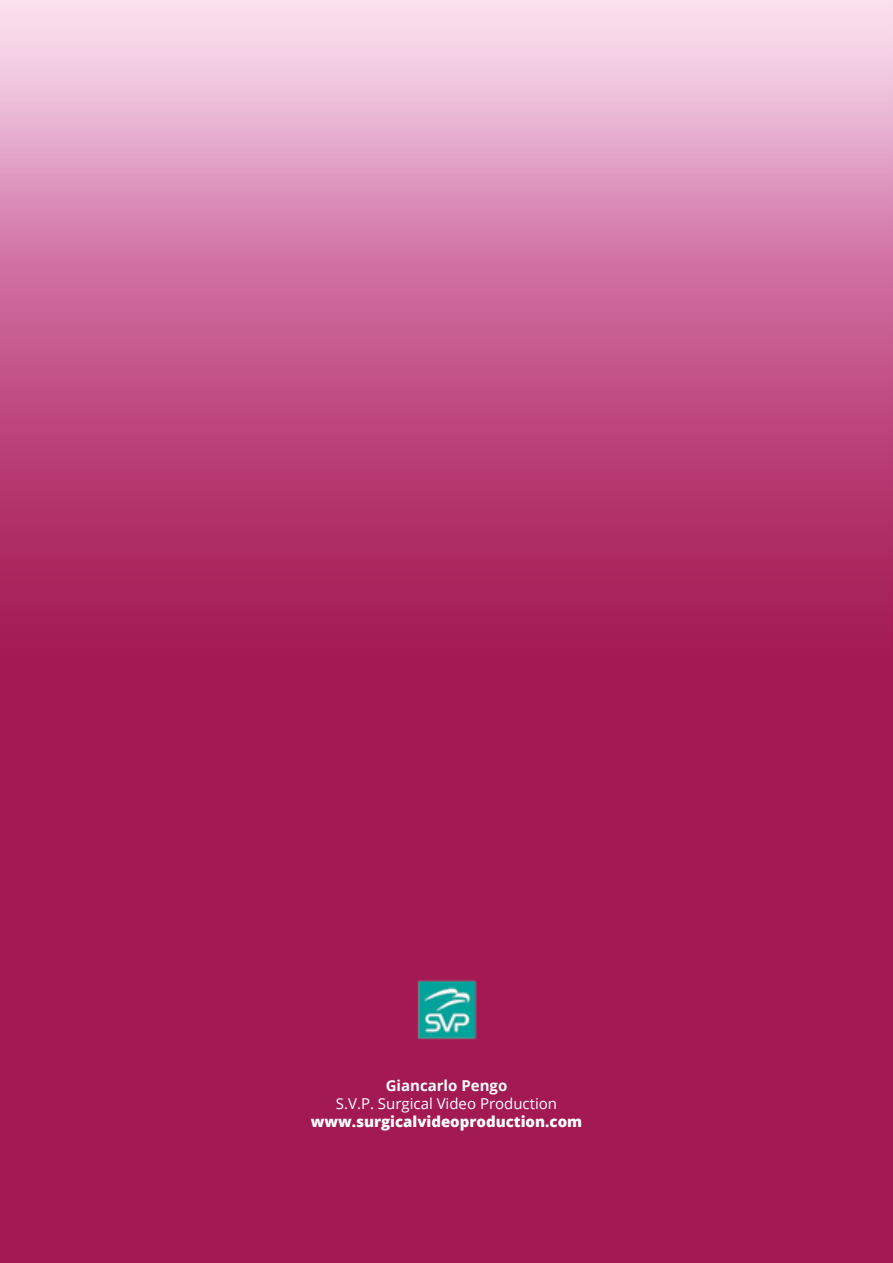
<style>
.page{position:relative;width:893px;height:1263px;background:#fff}
.page>*{position:absolute;margin:0;border:0;box-sizing:border-box;transform-origin:0 0}
.t1{font:800 15px "Open Sans";color:#fff}
.t2{font:15px "Open Sans";color:#fff}
.t3{font:700 15px "Open Sans";color:#fff}
</style>
<div class="page">
<img style="left:0;top:0;width:893px;height:1263px">
<p class="t3" style="left:386px;top:1075px;width:123px">Giancarlo Pengo</p>
<p class="t2" style="left:336px;top:1093px;width:223px">S.V.P. Surgical Video Production</p>
<p class="t1" style="left:311px;top:1110px;width:273px">www.surgicalvideoproduction.com</p>
</div>
